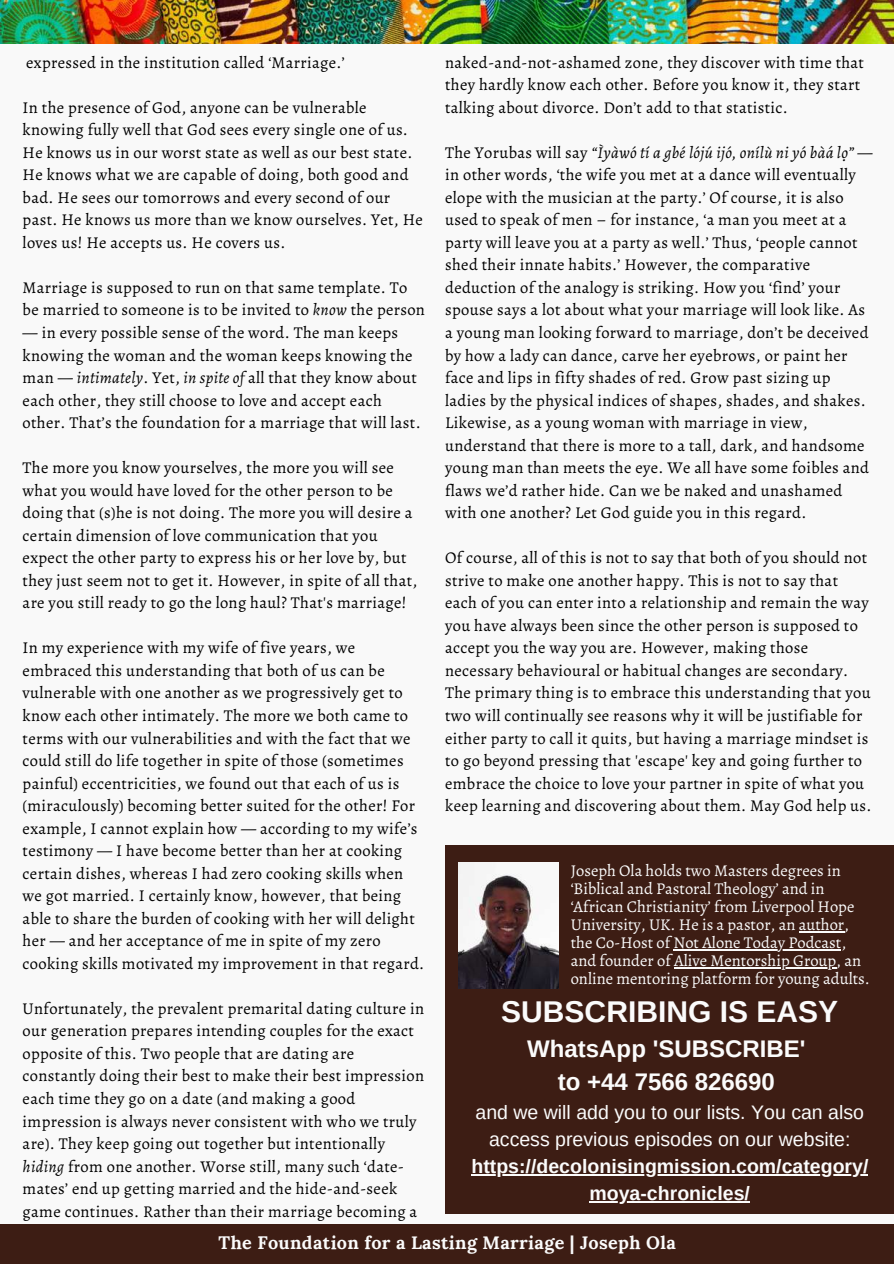
<style>
.page{position:relative;width:894px;height:1264px;background:#fff}
.page>*{position:absolute;margin:0;border:0;box-sizing:border-box;transform-origin:0 0}
.t1{font:700 30px "Arimo";color:#fbfbfb}
.t2{font:700 24px/32.7px "Arimo";color:#fbfbfb;text-align:center}
.t3{font:19.5px/27px "Arimo";color:#fbfbfb;text-align:center}
.t4{font:700 19.5px/27px "Arimo";color:#fbfbfb;text-align:center}
.t5{font:700 18px "Lora";letter-spacing:.02em;color:#fbfbfb}
.t6{font:16.5px/22.5px "Alegreya";letter-spacing:.02em;color:#000}
.t7{font:16.5px/18px "Alegreya";color:#fbfbfb}
.s1{font-style:italic}
</style>
<div class="page">
<div style="left:0;top:0;width:893px;height:1263px;background:#f9f9f9"></div>
<img style="left:0;top:0;width:893px;height:44px">
<div style="left:0;top:1224px;width:893px;height:39px;background:#3d1d14"></div>
<div style="left:445px;top:845px;width:448px;height:163px;background:#3d1d14"></div>
<div style="left:445px;top:994px;width:448px;height:220px;background:#3d1d14"></div>
<img style="left:458px;top:862px;width:100px;height:126px">
<hr style="left:798px;top:931px;width:46px;height:1px;background:#fbfbfb">
<hr style="left:673px;top:949px;width:168px;height:1px;background:#fbfbfb">
<hr style="left:674px;top:967px;width:162px;height:1px;background:#fbfbfb">
<hr style="left:471px;top:1174px;width:396px;height:1px;background:#fbfbfb">
<hr style="left:589px;top:1201px;width:160px;height:1px;background:#fbfbfb">
<p class="t6" style="left:26px;top:51px;width:320px">expressed in the institution called ‘Marriage.’</p>
<p class="t6" style="left:23px;top:96px;width:401px">In the presence of God, anyone can be vulnerable knowing fully well that God sees every single one of us.<br>He knows us in our worst state as well as our best state.<br>He knows what we are capable of doing, both good and bad. He sees our tomorrows and every second of our past. He knows us more than we know ourselves. Yet, He loves us! He accepts us. He covers us.</p>
<p class="t6" style="left:23px;top:276px;width:404px">Marriage is supposed to run on that same template. To be married to someone is to be invited to <span class="s1">know</span> the person</p>
<p class="t6" style="left:23px;top:321px;width:399px">— in every possible sense of the word. The man keeps knowing the woman and the woman keeps knowing the man — <span class="s1">intimately</span>. Yet, <span class="s1">in spite of</span> all that they know about each other, they still choose to love and accept each other. That’s the foundation for a marriage that will last.</p>
<p class="t6" style="left:23px;top:456px;width:396px">The more you know yourselves, the more you will see what you would have loved for the other person to be doing that (s)he is not doing. The more you will desire a certain dimension of love communication that you expect the other party to express his or her love by, but they just seem not to get it. However, in spite of all that, are you still ready to go the long haul? That's marriage!</p>
<p class="t6" style="left:23px;top:636px;width:403px">In my experience with my wife of five years, we embraced this understanding that both of us can be vulnerable with one another as we progressively get to know each other intimately. The more we both came to terms with our vulnerabilities and with the fact that we could still do life together in spite of those (sometimes painful) eccentricities, we found out that each of us is (miraculously) becoming better suited for the other! For example, I cannot explain how — according to my wife’s testimony — I have become better than her at cooking certain dishes, whereas I had zero cooking skills when we got married. I certainly know, however, that being able to share the burden of cooking with her will delight her — and her acceptance of me in spite of my zero cooking skills motivated my improvement in that regard.</p>
<p class="t6" style="left:23px;top:997px;width:403px">Unfortunately, the prevalent premarital dating culture in our generation prepares intending couples for the exact opposite of this. Two people that are dating are constantly doing their best to make their best impression each time they go on a date (and making a good impression is always never consistent with who we truly are). They keep going out together but intentionally <span class="s1">hiding</span> from one another. Worse still, many such ‘date&shy;mates’ end up getting married and the hide-and-seek game continues. Rather than their marriage becoming a</p>
<p class="t6" style="left:445px;top:51px;width:420px">naked-and-not-ashamed zone, they discover with time that they hardly know each other. Before you know it, they start talking about divorce. Don’t add to that statistic.</p>
<p class="t6" style="left:445px;top:141px;width:429px">The Yorubas will say <span class="s1">“Ìyàwó tí a gbé lójú ijó, onílù ni yó bàá lọ”</span> — in other words, ‘the wife you met at a dance will eventually elope with the musician at the party.’ Of course, it is also used to speak of men – for instance, ‘a man you meet at a party will leave you at a party as well.’ Thus, ‘people cannot shed their innate habits.’ However, the comparative deduction of the analogy is striking. How you ‘find’ your spouse says a lot about what your marriage will look like. As a young man looking forward to marriage, don’t be deceived by how a lady can dance, carve her eyebrows, or paint her face and lips in fifty shades of red. Grow past sizing up ladies by the physical indices of shapes, shades, and shakes.<br>Likewise, as a young woman with marriage in view, understand that there is more to a tall, dark, and handsome young man than meets the eye. We all have some foibles and flaws we’d rather hide. Can we be naked and unashamed with one another? Let God guide you in this regard.</p>
<p class="t6" style="left:445px;top:546px;width:428px">Of course, all of this is not to say that both of you should not strive to make one another happy. This is not to say that each of you can enter into a relationship and remain the way you have always been since the other person is supposed to accept you the way you are. However, making those necessary behavioural or habitual changes are secondary.<br>The primary thing is to embrace this understanding that you two will continually see reasons why it will be justifiable for either party to call it quits, but having a marriage mindset is to go beyond pressing that 'escape' key and going further to embrace the choice to love your partner in spite of what you keep learning and discovering about them. May God help us.</p>
<p class="t7" style="left:570px;top:861px;width:300px">Joseph Ola holds two Masters degrees in ‘Biblical and Pastoral Theology’ and in ‘African Christianity’ from Liverpool Hope University, UK. He is a pastor, an author, the Co-Host of Not Alone Today Podcast, and founder of Alive Mentorship Group, an online mentoring platform for young adults.</p>
<h1 class="t1" style="left:501px;top:994px;width:338px">SUBSCRIBING IS EASY</h1>
<h2 class="t2" style="left:527px;top:1032px;width:280px">WhatsApp 'SUBSCRIBE' to +44 7566 826690</h2>
<p class="t3" style="left:475px;top:1098px;width:390px">and we will add you to our lists. You can also access previous episodes on our website:</p>
<p class="t4" style="left:471px;top:1152px;width:398px">https://decolonisingmission.com/category/ moya-chronicles/</p>
<p class="t5" style="left:218px;top:1230px;width:458px">The Foundation for a Lasting Marriage | Joseph Ola</p>
</div>
